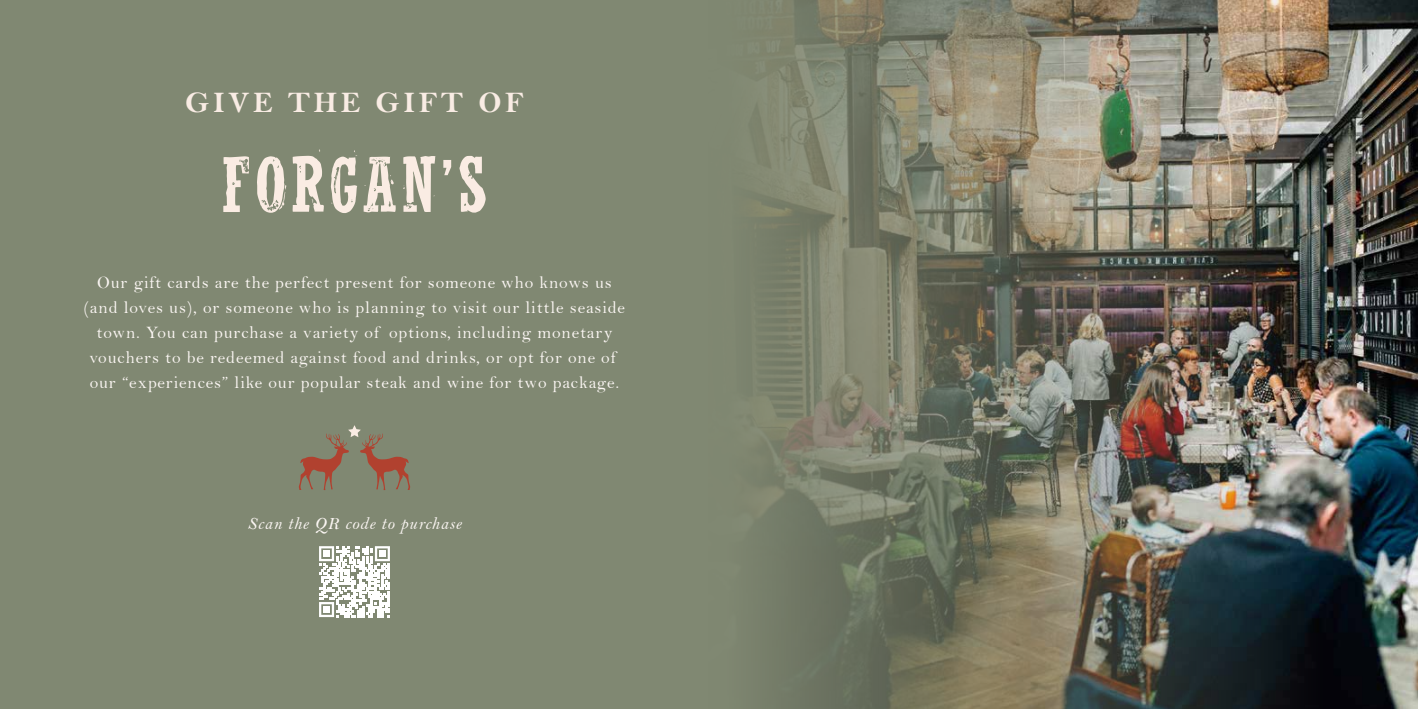
<style>
.page{position:relative;width:1418px;height:709px;background:#fff}
.page>*{position:absolute;margin:0;border:0;box-sizing:border-box;transform-origin:0 0}
.t1{font:30px "Bell MT Bold";letter-spacing:.12em;color:#f9ece4}
.t2{font:17.5px/25px "Bell";letter-spacing:.05em;color:#fbf6f3;text-align:center}
.t3{font:17.5px "Bell MT Italic";letter-spacing:.05em;color:#fbf6f3}
</style>
<div class="page">
<div style="left:0;top:0;width:1417px;height:709px;background:#808872"></div>
<img style="left:767px;top:0;width:650px;height:709px">
<svg style="left:223px;top:156px;width:26px;height:56px"></svg>
<svg style="left:257px;top:156px;width:29px;height:57px"></svg>
<svg style="left:292px;top:149px;width:32px;height:63px"></svg>
<svg style="left:331px;top:150px;width:26px;height:63px"></svg>
<svg style="left:363px;top:156px;width:33px;height:56px"></svg>
<svg style="left:403px;top:156px;width:32px;height:56px"></svg>
<svg style="left:443px;top:160px;width:8px;height:15px"></svg>
<svg style="left:459px;top:156px;width:26px;height:57px"></svg>
<svg style="left:299px;top:425px;width:111px;height:65px"></svg>
<svg style="left:319px;top:546px;width:71px;height:71px"></svg>
<div style="left:323px;top:550px;width:7px;height:7px;background:#fff"></div>
<div style="left:379px;top:550px;width:6px;height:7px;background:#fff"></div>
<div style="left:323px;top:606px;width:7px;height:6px;background:#fff"></div>
<h1 class="t1" style="left:185px;top:85px;width:340px">GIVE THE GIFT OF</h1>
<p class="t2" style="left:84px;top:270px;width:543px">Our gift cards are the perfect present for someone who knows us (and loves us), or someone who is planning to visit our little seaside town. You can purchase a variety of options, including monetary vouchers to be redeemed against food and drinks, or opt for one of our “experiences” like our popular steak and wine for two package.</p>
<p class="t3" style="left:247px;top:513px;width:216px">Scan the QR code to purchase</p>
</div>
